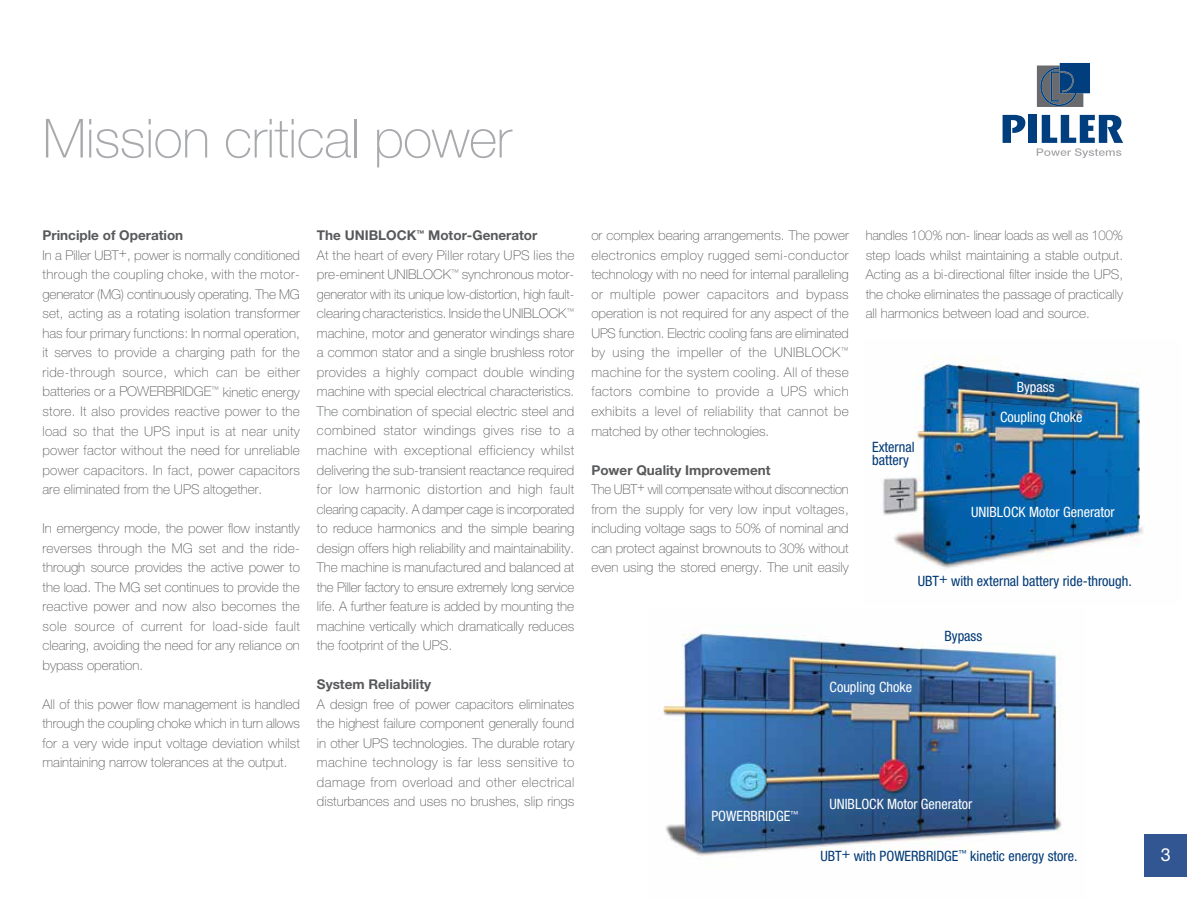
<style>
.page{position:relative;width:1187px;height:919px;background:#fff}
.page>*{position:absolute;margin:0;border:0;box-sizing:border-box;transform-origin:0 0}
.t1{font:100 54px "Helvetica Neue";letter-spacing:-.01em;color:#a7a9ac}
.t2{font:18px "Helvetica Neue";color:#fff}
.t3{font:condensed 14.25px/13.6px "Helvetica Neue";color:#003976}
.t4{font:condensed 14.25px "Helvetica Neue";color:#fff}
.t5{font:100 13.5px/19.5px "Helvetica Neue";color:#58595b;text-align:justify}
.t6{font:700 13.5px "Helvetica Neue";color:#58595b}
.s1{font-weight:700}
</style>
<div class="page">
<img style="left:663px;top:633px;width:399px;height:223px">
<img style="left:883px;top:355px;width:260px;height:214px">
<div style="left:1144px;top:833px;width:42px;height:43px;background:#325691"></div>
<svg style="left:1002px;top:115px;width:23px;height:28px"></svg>
<div style="left:1028px;top:115px;width:8px;height:28px;background:#003e7e"></div>
<svg style="left:1036px;top:115px;width:87px;height:43px"></svg>
<svg style="left:1036px;top:63px;width:53px;height:44px;background:#496583"></svg>
<h1 class="t1" style="left:43px;top:108px;width:470px">Mission critical power</h1>
<p class="t6" style="left:43px;top:227px;width:142px">Principle of Operation</p>
<p class="t5" style="left:43px;top:245px;width:259px">In a Piller UBT+, power is normally conditioned through the coupling choke, with the motor&shy;generator (MG) continuously operating. The MG set, acting as a rotating isolation transformer has four primary functions: In normal operation, it serves to provide a charging path for the ride-through source, which can be either batteries or a POWERBRIDGE<sup>™</sup> kinetic energy store. It also provides reactive power to the load so that the UPS input is at near unity power factor without the need for unreliable power capacitors. In fact, power capacitors are eliminated from the UPS altogether.</p>
<p class="t5" style="left:43px;top:518px;width:259px">In emergency mode, the power flow instantly reverses through the MG set and the ride&shy;through source provides the active power to the load. The MG set continues to provide the reactive power and now also becomes the sole source of current for load-side fault clearing, avoiding the need for any reliance on bypass operation.</p>
<p class="t5" style="left:43px;top:694px;width:259px">All of this power flow management is handled through the coupling choke which in turn allows for a very wide input voltage deviation whilst maintaining narrow tolerances at the output.</p>
<p class="t5" style="left:317px;top:226px;width:259px;text-align:left"><span class="s1">The UNIBLOCK</span><sup>™</sup> <span class="s1">Motor-Generator<br></span>At the heart of every Piller rotary UPS lies the pre-eminent UNIBLOCK<sup>™</sup> synchronous motor&shy;generator with its unique low-distortion, high fault&shy;clearing characteristics. Inside the UNIBLOCK<sup>™ </sup>machine, motor and generator windings share a common stator and a single brushless rotor provides a highly compact double winding machine with special electrical characteristics.<br>The combination of special electric steel and combined stator windings gives rise to a machine with exceptional efficiency whilst delivering the sub-transient reactance required for low harmonic distortion and high fault clearing capacity. A damper cage is incorporated to reduce harmonics and the simple bearing design offers high reliability and maintainability.<br>The machine is manufactured and balanced at the Piller factory to ensure extremely long service life. A further feature is added by mounting the machine vertically which dramatically reduces the footprint of the UPS.</p>
<p class="t6" style="left:317px;top:676px;width:116px">System Reliability</p>
<p class="t5" style="left:317px;top:694px;width:259px">A design free of power capacitors eliminates the highest failure component generally found in other UPS technologies. The durable rotary machine technology is far less sensitive to damage from overload and other electrical disturbances and uses no brushes, slip rings</p>
<p class="t5" style="left:591px;top:226px;width:259px">or complex bearing arrangements. The power electronics employ rugged semi-conductor technology with no need for internal paralleling or multiple power capacitors and bypass operation is not required for any aspect of the UPS function. Electric cooling fans are eliminated by using the impeller of the UNIBLOCK<sup>™ </sup>machine for the system cooling. All of these factors combine to provide a UPS which exhibits a level of reliability that cannot be matched by other technologies.</p>
<p class="t6" style="left:591px;top:461px;width:181px">Power Quality Improvement</p>
<p class="t5" style="left:591px;top:479px;width:259px">The UBT+ will compensate without disconnection from the supply for very low input voltages, including voltage sags to 50% of nominal and can protect against brownouts to 30% without even using the stored energy. The unit easily</p>
<p class="t5" style="left:865px;top:226px;width:259px">handles 100% non- linear loads as well as 100% step loads whilst maintaining a stable output.<br>Acting as a bi-directional filter inside the UPS, the choke eliminates the passage of practically all harmonics between load and source.</p>
<p class="t4" style="left:1016px;top:378px;width:39px">Bypass</p>
<p class="t3" style="left:872px;top:439px;width:44px">External battery</p>
<p class="t4" style="left:999px;top:408px;width:84px">Coupling Choke</p>
<p class="t4" style="left:971px;top:504px;width:145px">UNIBLOCK Motor Generator</p>
<p class="t3" style="left:917px;top:573px;width:215px">UBT+ with external battery ride-through.</p>
<p class="t3" style="left:944px;top:628px;width:39px">Bypass</p>
<p class="t4" style="left:829px;top:679px;width:84px">Coupling Choke</p>
<p class="t4" style="left:711px;top:808px;width:89px">POWERBRIDGE<sup>™</sup></p>
<p class="t4" style="left:829px;top:795px;width:145px">UNIBLOCK Motor Generator</p>
<p class="t3" style="left:820px;top:848px;width:259px">UBT+ with POWERBRIDGE<sup>™</sup> kinetic energy store.</p>
<h2 class="t2" style="left:1160px;top:843px;width:12px">3</h2>
</div>
